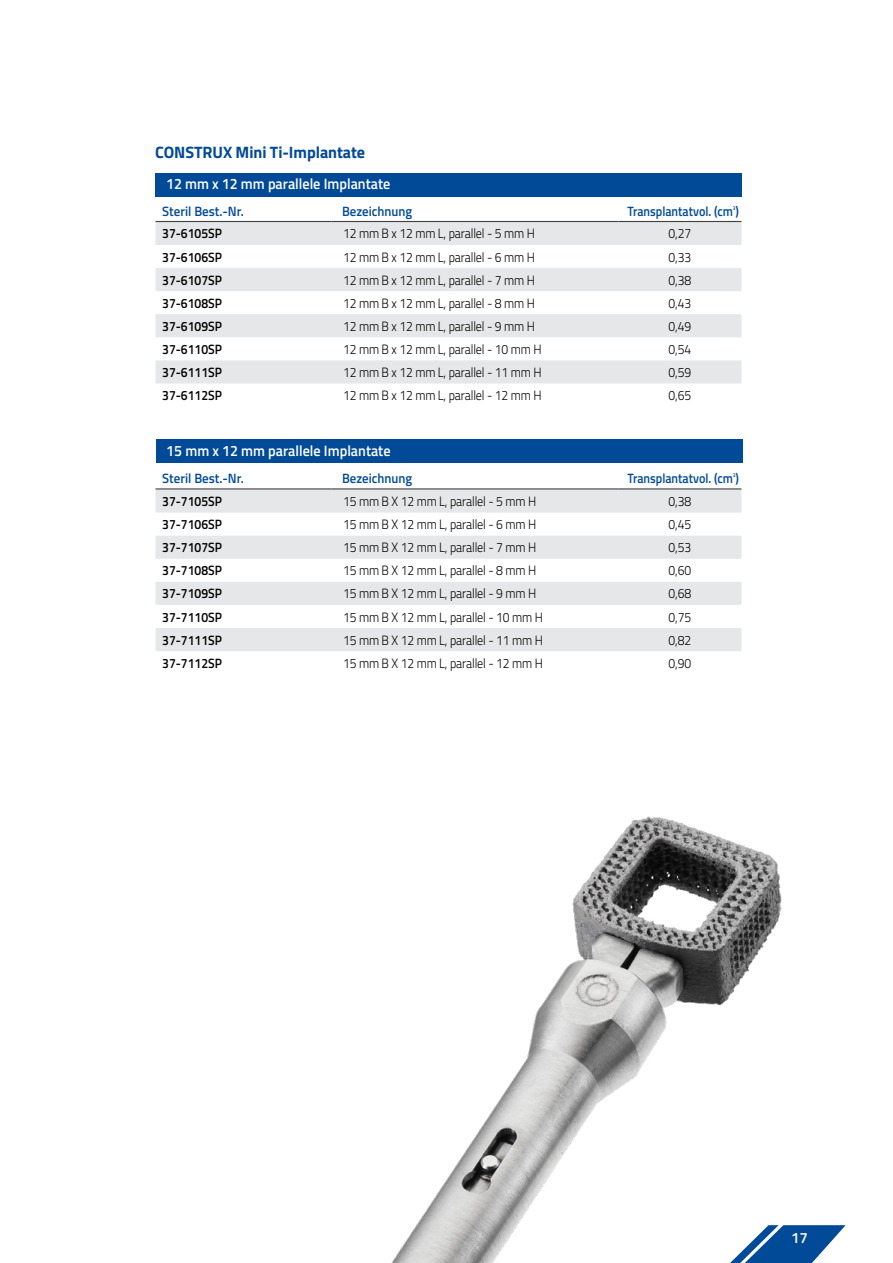
<style>
.page{position:relative;width:893px;height:1263px;background:#fff}
.page>*{position:absolute;margin:0;border:0;box-sizing:border-box;transform-origin:0 0}
.t1{font:700 16.5px "Titillium";letter-spacing:-.005em;color:#004a97}
.t2{font:600 15px "Titillium";color:#fff;scale:.95 1}
.t3{font:600 15px "Titillium";color:#fff}
.t4{font:300 13.5px "Titillium";letter-spacing:-.01em;color:#000;scale:.9 1}
.t5{font:600 13.5px "Titillium";color:#000;scale:.9 1}
.t6{font:600 13.5px "Titillium";color:#004a97;scale:.9 1}
.t7{font:600 13.5px "Titillium";color:#004a97;scale:.96 1}
.t8{font:600 13.5px "Titillium";color:#004a97;scale:.95 1}
.t9{font:600 5.4px "Titillium";color:#004a97;scale:.9 1}
</style>
<div class="page">
<svg style="left:807px;top:1225px;width:39px;height:38px"></svg>
<div style="left:156px;top:173px;width:586px;height:24px;background:#004a97"></div>
<div style="left:156px;top:439px;width:586px;height:24px;background:#004a97"></div>
<svg style="left:156px;top:222px;width:585px;height:161px;fill:#e6e7e8"></svg>
<hr style="left:156px;top:221px;width:175px;height:1px;background:#414042">
<hr style="left:331px;top:221px;width:287px;height:1px;background:#414042">
<hr style="left:618px;top:221px;width:123px;height:1px;background:#414042">
<svg style="left:156px;top:489px;width:585px;height:162px;fill:#e6e7e8"></svg>
<hr style="left:156px;top:488px;width:175px;height:1px;background:#414042">
<hr style="left:331px;top:488px;width:287px;height:1px;background:#414042">
<hr style="left:618px;top:488px;width:123px;height:1px;background:#414042">
<img style="left:391px;top:816px;width:416px;height:447px">
<p class="t1" style="left:155px;top:139px;width:211px">CONSTRUX Mini Ti‑Implantate</p>
<p class="t2" style="left:166px;top:173px;width:238px">12 mm x 12 mm parallele Implantate</p>
<p class="t7" style="left:162px;top:201px;width:87px">Steril Best.‑Nr.</p>
<p class="t8" style="left:342px;top:201px;width:75px">Bezeichnung</p>
<p class="t6" style="left:627px;top:201px;width:126px">Transplantatvol. (cm )</p>
<p class="t9" style="left:733px;top:204px;width:5px">3</p>
<p class="t5" style="left:162px;top:224px;width:68px">37‑6105SP</p>
<p class="t4" style="left:343px;top:224px;width:215px">12 mm B x 12 mm L, parallel ‑ 5 mm H</p>
<p class="t4" style="left:669px;top:224px;width:27px">0,27</p>
<p class="t5" style="left:162px;top:247px;width:68px">37‑6106SP</p>
<p class="t4" style="left:343px;top:247px;width:215px">12 mm B x 12 mm L, parallel ‑ 6 mm H</p>
<p class="t4" style="left:669px;top:247px;width:27px">0,33</p>
<p class="t5" style="left:162px;top:270px;width:68px">37‑6107SP</p>
<p class="t4" style="left:343px;top:270px;width:215px">12 mm B x 12 mm L, parallel ‑ 7 mm H</p>
<p class="t4" style="left:669px;top:270px;width:27px">0,38</p>
<p class="t5" style="left:162px;top:293px;width:68px">37‑6108SP</p>
<p class="t4" style="left:343px;top:293px;width:215px">12 mm B x 12 mm L, parallel ‑ 8 mm H</p>
<p class="t4" style="left:669px;top:293px;width:27px">0,43</p>
<p class="t5" style="left:162px;top:316px;width:68px">37‑6109SP</p>
<p class="t4" style="left:343px;top:316px;width:215px">12 mm B x 12 mm L, parallel ‑ 9 mm H</p>
<p class="t4" style="left:669px;top:316px;width:27px">0,49</p>
<p class="t5" style="left:162px;top:339px;width:68px">37‑6110SP</p>
<p class="t4" style="left:343px;top:339px;width:222px">12 mm B x 12 mm L, parallel ‑ 10 mm H</p>
<p class="t4" style="left:669px;top:339px;width:27px">0,54</p>
<p class="t5" style="left:162px;top:362px;width:68px">37‑6111SP</p>
<p class="t4" style="left:343px;top:362px;width:222px">12 mm B x 12 mm L, parallel ‑ 11 mm H</p>
<p class="t4" style="left:669px;top:362px;width:27px">0,59</p>
<p class="t5" style="left:162px;top:385px;width:68px">37‑6112SP</p>
<p class="t4" style="left:343px;top:386px;width:222px">12 mm B x 12 mm L, parallel ‑ 12 mm H</p>
<p class="t4" style="left:669px;top:386px;width:27px">0,65</p>
<p class="t2" style="left:166px;top:440px;width:238px">15 mm x 12 mm parallele Implantate</p>
<p class="t7" style="left:162px;top:468px;width:87px">Steril Best.‑Nr.</p>
<p class="t8" style="left:342px;top:468px;width:75px">Bezeichnung</p>
<p class="t6" style="left:627px;top:468px;width:126px">Transplantatvol. (cm )</p>
<p class="t9" style="left:733px;top:471px;width:5px">3</p>
<p class="t5" style="left:162px;top:491px;width:68px">37‑7105SP</p>
<p class="t4" style="left:343px;top:492px;width:216px">15 mm B X 12 mm L, parallel ‑ 5 mm H</p>
<p class="t4" style="left:669px;top:492px;width:27px">0,38</p>
<p class="t5" style="left:162px;top:514px;width:68px">37‑7106SP</p>
<p class="t4" style="left:343px;top:515px;width:216px">15 mm B X 12 mm L, parallel ‑ 6 mm H</p>
<p class="t4" style="left:669px;top:515px;width:27px">0,45</p>
<p class="t5" style="left:162px;top:537px;width:68px">37‑7107SP</p>
<p class="t4" style="left:343px;top:538px;width:216px">15 mm B X 12 mm L, parallel ‑ 7 mm H</p>
<p class="t4" style="left:669px;top:538px;width:27px">0,53</p>
<p class="t5" style="left:162px;top:560px;width:68px">37‑7108SP</p>
<p class="t4" style="left:343px;top:561px;width:216px">15 mm B X 12 mm L, parallel ‑ 8 mm H</p>
<p class="t4" style="left:669px;top:561px;width:27px">0,60</p>
<p class="t5" style="left:162px;top:584px;width:68px">37‑7109SP</p>
<p class="t4" style="left:343px;top:584px;width:216px">15 mm B X 12 mm L, parallel ‑ 9 mm H</p>
<p class="t4" style="left:669px;top:584px;width:27px">0,68</p>
<p class="t5" style="left:162px;top:607px;width:68px">37‑7110SP</p>
<p class="t4" style="left:343px;top:607px;width:223px">15 mm B X 12 mm L, parallel ‑ 10 mm H</p>
<p class="t4" style="left:669px;top:607px;width:27px">0,75</p>
<p class="t5" style="left:162px;top:630px;width:68px">37‑7111SP</p>
<p class="t4" style="left:343px;top:630px;width:223px">15 mm B X 12 mm L, parallel ‑ 11 mm H</p>
<p class="t4" style="left:669px;top:630px;width:27px">0,82</p>
<p class="t5" style="left:162px;top:653px;width:68px">37‑7112SP</p>
<p class="t4" style="left:343px;top:653px;width:223px">15 mm B X 12 mm L, parallel ‑ 12 mm H</p>
<p class="t4" style="left:669px;top:653px;width:27px">0,90</p>
<p class="t3" style="left:791px;top:1226px;width:18px">17</p>
</div>
